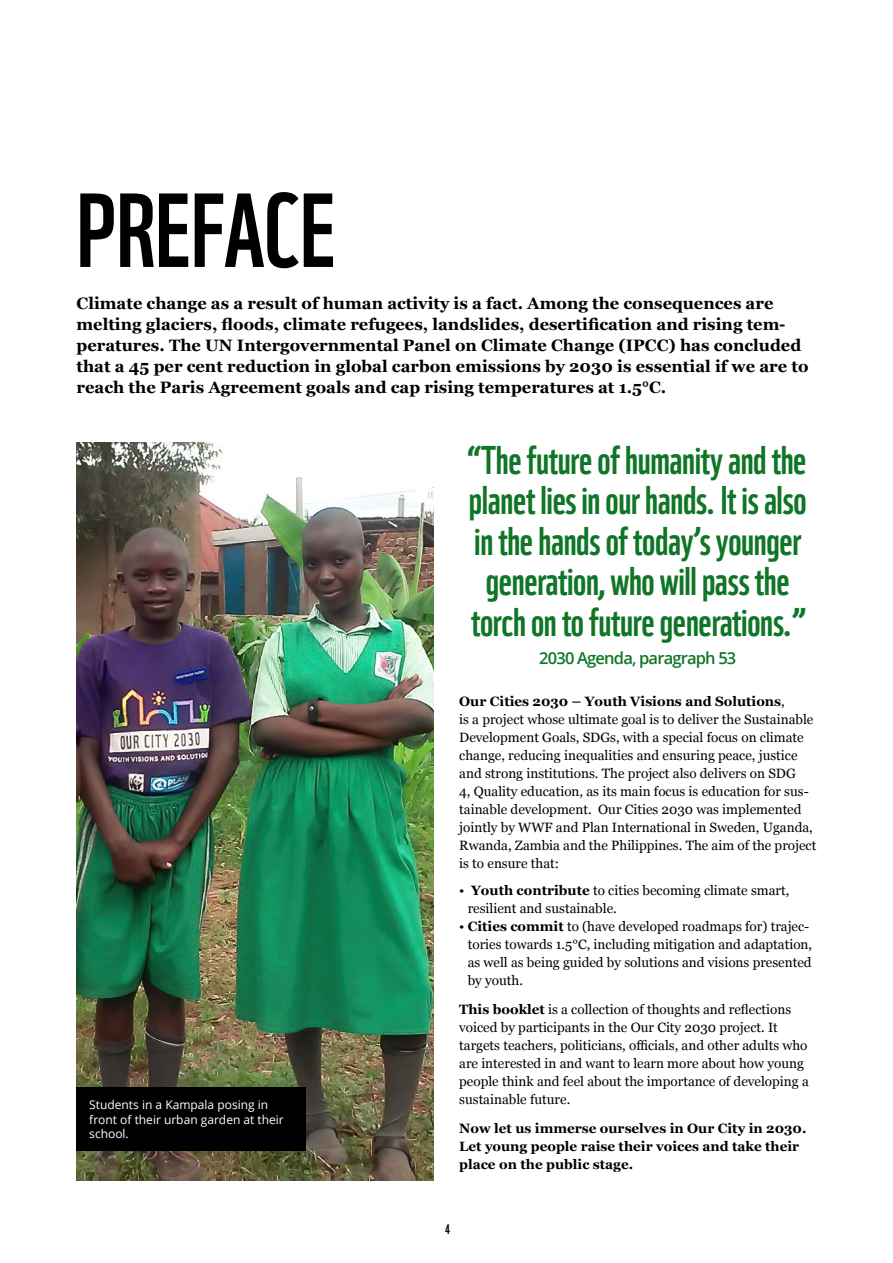
<style>
.page{position:relative;width:893px;height:1263px;background:#fff}
.page>*{position:absolute;margin:0;border:0;box-sizing:border-box;transform-origin:0 0}
.t1{font:102px "WWF";letter-spacing:.005em;color:#000}
.t2{font:39px/40.5px "WWF";letter-spacing:-.01em;color:#107627;text-align:center}
.t3{font:700 16.5px/21px "Georgia";color:#000}
.t4{font:600 16.5px "Open Sans";letter-spacing:-.05em;color:#107627}
.t5{font:13.5px/18px "Georgia";color:#000}
.t6{font:700 13.5px/18px "Georgia";color:#000}
.t7{font:13.5px "WWF";color:#000}
.t8{font:12px/14.5px "Open Sans";color:#fff}
.s1{font-weight:700}
</style>
<div class="page">
<img style="left:77px;top:442px;width:357px;height:739px">
<div style="left:77px;top:1087px;width:229px;height:64px;background:#000"></div>
<h1 class="t1" style="left:77px;top:151px;width:260px">PREFACE</h1>
<p class="t3" style="left:77px;top:292px;width:733px">Climate change as a result of human activity is a fact. Among the consequences are melting glaciers, floods, climate refugees, landslides, desertification and rising tem&shy;peratures. The UN Intergovernmental Panel on Climate Change (IPCC) has concluded that a 45 per cent reduction in global carbon emissions by 2030 is essential if we are to reach the Paris Agreement goals and cap rising temperatures at 1.5°C.</p>
<p class="t8" style="left:89px;top:1097px;width:196px">Students in a Kampala posing in front of their urban garden at their school.</p>
<h2 class="t2" style="left:469px;top:436px;width:339px">“The future of humanity and the planet lies in our hands. It is also in the hands of today’s younger generation, who will pass the torch on to future generations.”</h2>
<p class="t4" style="left:539px;top:647px;width:199px">2030 Agenda, paragraph 53</p>
<p class="t5" style="left:459px;top:692px;width:359px"><span class="s1">Our Cities 2030 – Youth Visions and Solutions</span>,<br>is a project whose ultimate goal is to deliver the Sustainable Development Goals, SDGs, with a special focus on climate change, reducing inequalities and ensuring peace, justice and strong institutions. The project also delivers on SDG<br>4, Quality education, as its main focus is education for sus&shy;tainable development. Our Cities 2030 was implemented jointly by WWF and Plan International in Sweden, Uganda, Rwanda, Zambia and the Philippines. The aim of the project is to ensure that:</p>
<p class="t5" style="left:468px;top:880px;width:323px;text-indent:-9px">• <span class="s1">Youth contribute</span> to cities becoming climate smart, resilient and sustainable.</p>
<p class="t5" style="left:468px;top:916px;width:346px;text-indent:-8px">• <span class="s1">Cities commit</span> to (have developed roadmaps for) trajec&shy;tories towards 1.5°C, including mitigation and adaptation, as well as being guided by solutions and visions presented by youth.</p>
<p class="t5" style="left:459px;top:999px;width:351px"><span class="s1">This booklet</span> is a collection of thoughts and reflections voiced by participants in the Our City 2030 project. It targets teachers, politicians, officials, and other adults who are interested in and want to learn more about how young people think and feel about the importance of developing a sustainable future.</p>
<p class="t6" style="left:459px;top:1118px;width:349px">Now let us immerse ourselves in Our City in 2030.<br>Let young people raise their voices and take their place on the public stage.</p>
<p class="t7" style="left:445px;top:1219px;width:6px">4</p>
</div>
